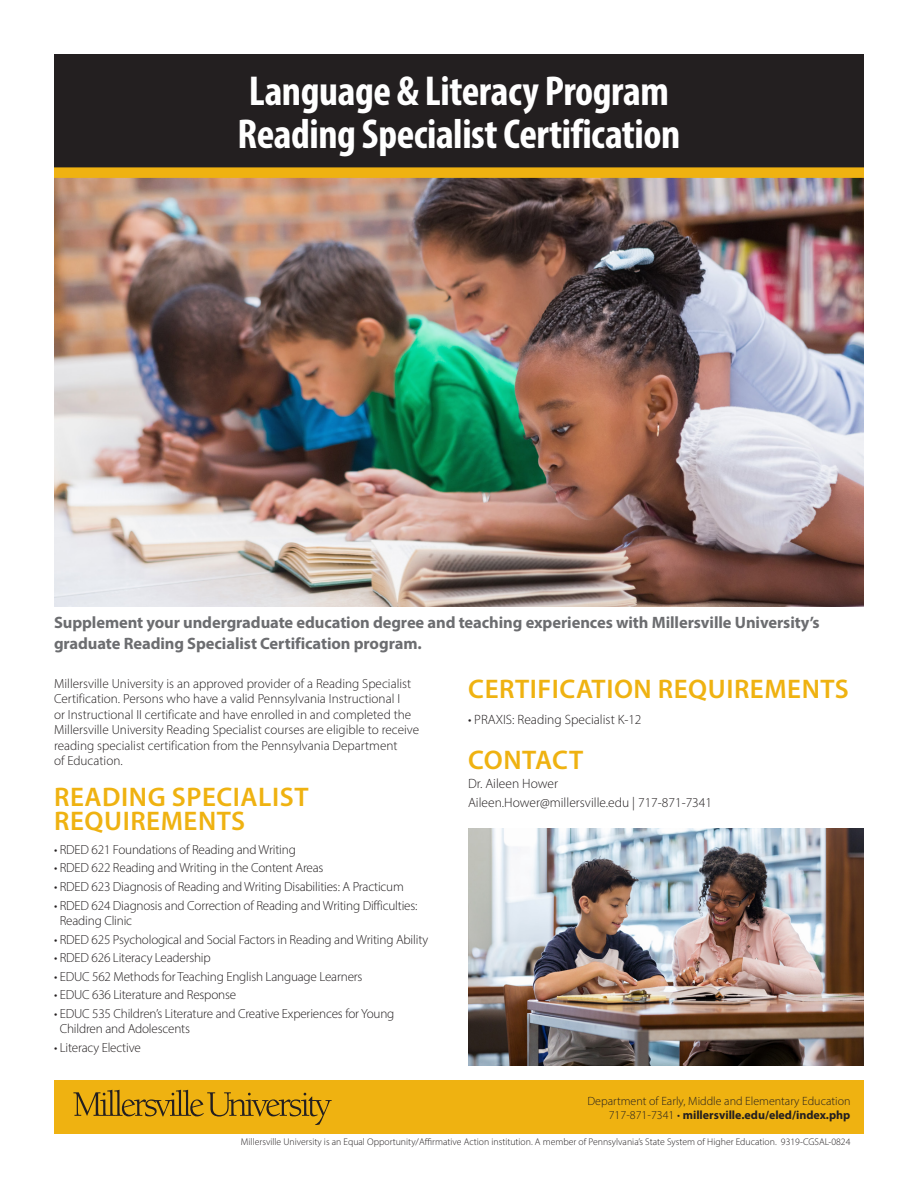
<style>
.page{position:relative;width:918px;height:1188px;background:#fff}
.page>*{position:absolute;margin:0;border:0;box-sizing:border-box;transform-origin:0 0}
.t1{font:700 condensed 42px/43.5px "Myriad Pro";letter-spacing:-.01em;color:#fff}
.Body_Title{font:600 27px/24px "Myriad Pro";letter-spacing:.02em;color:#efb211}
.t2{font:700 16.5px/21px "Myriad Pro";letter-spacing:-.005em;color:#6c6d70}
.t3{font:300 13.5px "Myriad Pro";color:#231f20}
.t4{font:300 13.2px/15.3px "Myriad Pro";letter-spacing:-.015em;color:#231f20}
.t5{font:300 12px/14.4px "Myriad Pro";color:#231f20;text-align:right}
.t6{font:300 9.75px "Myriad Pro";color:#231f20}
.s1{font-weight:700}
</style>
<div class="page">
<img style="left:54px;top:178px;width:810px;height:428px">
<div style="left:54px;top:54px;width:810px;height:113px;background:#231f20"></div>
<div style="left:54px;top:1081px;width:810px;height:53px;background:#efb211"></div>
<div style="left:54px;top:167px;width:810px;height:11px;background:#efb211"></div>
<svg style="left:73px;top:1090px;width:259px;height:35px"></svg>
<img style="left:468px;top:828px;width:396px;height:238px">
<p class="t1" style="left:238px;top:68px;width:444px">Language &amp; Literacy Program<br>Reading Specialist Certification</p>
<p class="t2" style="left:54px;top:611px;width:767px">Supplement your undergraduate education degree and teaching experiences with Millersville University’s graduate Reading Specialist Certification program.</p>
<p class="t4" style="left:54px;top:676px;width:367px">Millersville University is an approved provider of a Reading Specialist Certification. Persons who have a valid Pennsylvania Instructional I<br>or Instructional II certificate and have enrolled in and completed the Millersville University Reading Specialist courses are eligible to receive reading specialist certification from the Pennsylvania Department<br>of Education.</p>
<p class="Body_Title" style="left:54px;top:784px;width:256px">READING SPECIALIST<br>REQUIREMENTS</p>
<p class="t4" style="left:54px;top:842px;width:243px">• RDED 621 Foundations of Reading and Writing</p>
<p class="t4" style="left:54px;top:860px;width:271px">• RDED 622 Reading and Writing in the Content Areas</p>
<p class="t4" style="left:54px;top:879px;width:351px">• RDED 623 Diagnosis of Reading and Writing Disabilities: A Practicum</p>
<p class="t4" style="left:60px;top:897px;width:359px;text-indent:-6px">• RDED 624 Diagnosis and Correction of Reading and Writing Difficulties:<br>Reading Clinic</p>
<p class="t4" style="left:54px;top:931px;width:376px">• RDED 625 Psychological and Social Factors in Reading and Writing Ability</p>
<p class="t4" style="left:54px;top:950px;width:158px">• RDED 626 Literacy Leadership</p>
<p class="t4" style="left:54px;top:969px;width:310px">• EDUC 562 Methods for Teaching English Language Learners</p>
<p class="t4" style="left:54px;top:987px;width:184px">• EDUC 636 Literature and Response</p>
<p class="t4" style="left:60px;top:1006px;width:336px;text-indent:-6px">• EDUC 535 Children’s Literature and Creative Experiences for Young<br>Children and Adolescents</p>
<p class="t4" style="left:54px;top:1040px;width:88px">• Literacy Elective</p>
<p class="Body_Title" style="left:468px;top:677px;width:382px">CERTIFICATION REQUIREMENTS</p>
<p class="t3" style="left:468px;top:711px;width:175px">• PRAXIS: Reading Specialist K-12</p>
<p class="Body_Title" style="left:468px;top:748px;width:117px">CONTACT</p>
<p class="t3" style="left:468px;top:776px;width:92px">Dr. Aileen Hower</p>
<p class="t3" style="left:468px;top:794px;width:246px">Aileen.Hower@millersville.edu | 717-871-7341</p>
<p class="t5" style="left:587px;top:1093px;width:265px">Department of Early, Middle and Elementary Education<br>717-871-7341 • <span class="s1">millersville.edu/eled/index.php</span></p>
<p class="t6" style="left:241px;top:1135px;width:611px">Millersville University is an Equal Opportunity/Affirmative Action institution. A member of Pennsylvania’s State System of Higher Education. 9319-CGSAL-0824</p>
</div>
